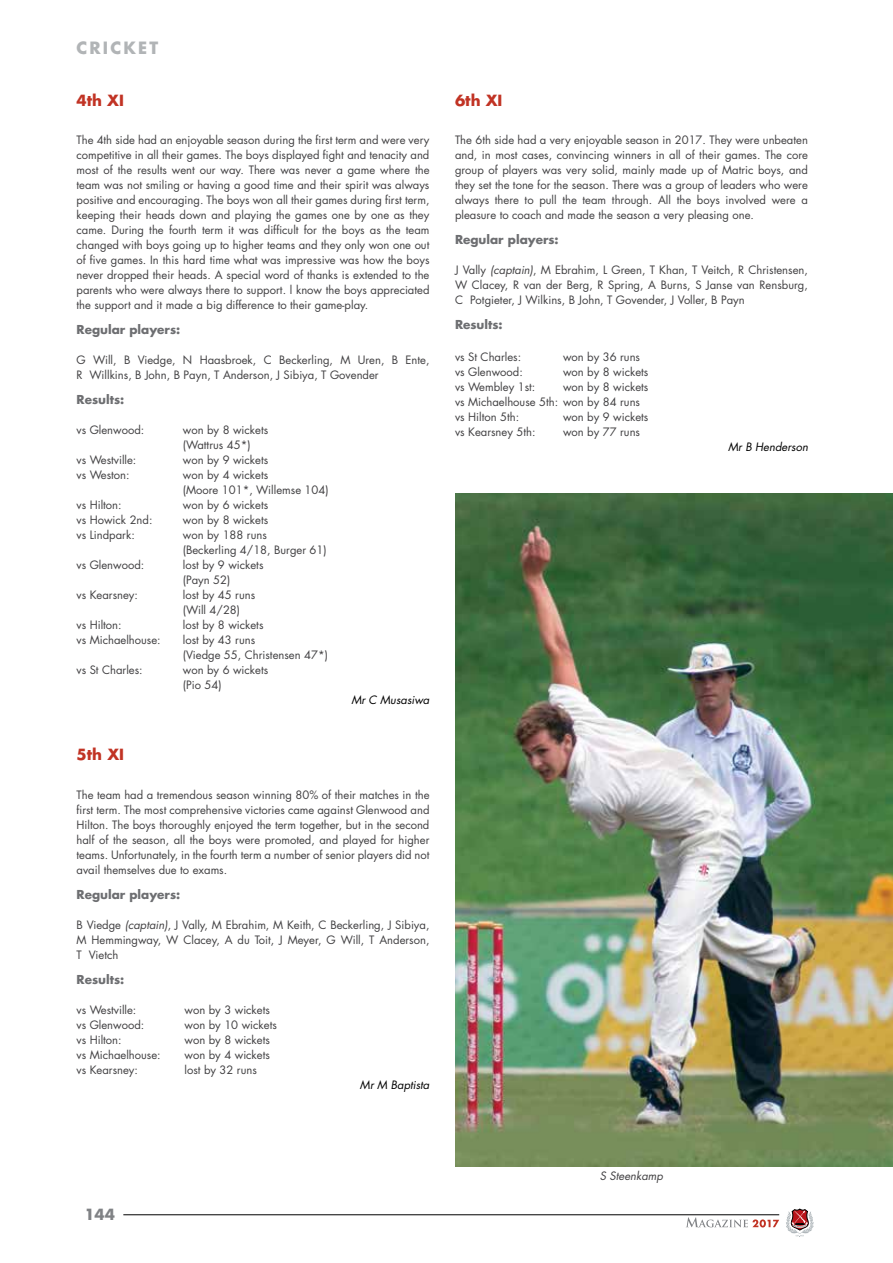
<style>
.page{position:relative;width:893px;height:1263px;background:#fff}
.page>*{position:absolute;margin:0;border:0;box-sizing:border-box;transform-origin:0 0}
.t1{font:700 16.5px "Futura";letter-spacing:.13em;color:#b1b4b6}
.t2{font:700 15px "Futura";color:#c13324}
.t3{font:700 15px "Futura";color:#808285}
.t4{font:700 12px "Futura";color:#6d6e71}
.t5{font:11.25px/15px "Futura";color:#414042}
.t6{font:italic 11.25px "Futura";color:#000}
.t7{font:italic 11.25px "Futura";color:#414042}
.s1{font-style:italic}
</style>
<div class="page">
<hr style="left:123px;top:1214px;width:656px;height:1px;background:#000">
<svg style="left:786px;top:1208px;width:28px;height:29px"></svg>
<svg style="left:686px;top:1217px;width:93px;height:10px"></svg>
<img style="left:455px;top:493px;width:438px;height:673px">
<h1 class="t1" style="left:77px;top:36px;width:83px">CRICKET</h1>
<h2 class="t2" style="left:77px;top:90px;width:49px">4th XI</h2>
<p class="t5" style="left:77px;top:132px;width:354px;text-align:justify">The 4th side had an enjoyable season during the first term and were very competitive in all their games. The boys displayed fight and tenacity and most of the results went our way. There was never a game where the team was not smiling or having a good time and their spirit was always positive and encouraging. The boys won all their games during first term, keeping their heads down and playing the games one by one as they came. During the fourth term it was difficult for the boys as the team changed with boys going up to higher teams and they only won one out of five games. In this hard time what was impressive was how the boys never dropped their heads. A special word of thanks is extended to the parents who were always there to support. l know the boys appreciated the support and it made a big difference to their game-play.</p>
<p class="t4" style="left:77px;top:321px;width:105px">Regular players:</p>
<p class="t5" style="left:77px;top:352px;width:354px">G Will, B Viedge, N Haasbroek, C Beckerling, M Uren, B Ente,<br>R Willkins, B John, B Payn, T Anderson, J Sibiya, T Govender</p>
<p class="t4" style="left:77px;top:391px;width:49px">Results:</p>
<p class="t5" style="left:77px;top:422px;width:69px">vs Glenwood:</p>
<p class="t5" style="left:183px;top:422px;width:87px">won by 8 wickets (Wattrus 45*)</p>
<p class="t5" style="left:77px;top:452px;width:61px">vs Westville:</p>
<p class="t5" style="left:183px;top:452px;width:87px">won by 9 wickets</p>
<p class="t5" style="left:77px;top:467px;width:55px">vs Weston:</p>
<p class="t5" style="left:183px;top:467px;width:147px">won by 4 wickets<br>(Moore 101*, Willemse 104)</p>
<p class="t5" style="left:77px;top:497px;width:47px">vs Hilton:</p>
<p class="t5" style="left:183px;top:497px;width:87px">won by 6 wickets</p>
<p class="t5" style="left:77px;top:512px;width:77px">vs Howick 2nd:</p>
<p class="t5" style="left:183px;top:512px;width:87px">won by 8 wickets</p>
<p class="t5" style="left:77px;top:527px;width:60px">vs Lindpark:</p>
<p class="t5" style="left:183px;top:527px;width:145px">won by 188 runs<br>(Beckerling 4/18, Burger 61)</p>
<p class="t5" style="left:77px;top:557px;width:69px">vs Glenwood:</p>
<p class="t5" style="left:183px;top:557px;width:82px">lost by 9 wickets (Payn 52)</p>
<p class="t5" style="left:77px;top:587px;width:63px">vs Kearsney:</p>
<p class="t5" style="left:183px;top:587px;width:74px">lost by 45 runs (Will 4/28)</p>
<p class="t5" style="left:77px;top:617px;width:47px">vs Hilton:</p>
<p class="t5" style="left:183px;top:617px;width:82px">lost by 8 wickets</p>
<p class="t5" style="left:77px;top:632px;width:86px">vs Michaelhouse:</p>
<p class="t5" style="left:183px;top:632px;width:147px">lost by 43 runs<br>(Viedge 55, Christensen 47*)</p>
<p class="t5" style="left:77px;top:662px;width:68px">vs St Charles:</p>
<p class="t5" style="left:183px;top:662px;width:87px">won by 6 wickets (Pio 54)</p>
<p class="t6" style="left:351px;top:692px;width:80px">Mr C Musasiwa</p>
<h2 class="t2" style="left:77px;top:744px;width:49px">5th XI</h2>
<p class="t5" style="left:77px;top:787px;width:354px;text-align:justify">The team had a tremendous season winning 80% of their matches in the first term. The most comprehensive victories came against Glenwood and Hilton. The boys thoroughly enjoyed the term together, but in the second half of the season, all the boys were promoted, and played for higher teams. Unfortunately, in the fourth term a number of senior players did not avail themselves due to exams.</p>
<p class="t4" style="left:77px;top:886px;width:105px">Regular players:</p>
<p class="t5" style="left:77px;top:917px;width:354px;text-align:justify">B Viedge <span class="s1">(captain)</span>, J Vally, M Ebrahim, M Keith, C Beckerling, J Sibiya, M Hemmingway, W Clacey, A du Toit, J Meyer, G Will, T Anderson, T Vietch</p>
<p class="t4" style="left:77px;top:971px;width:49px">Results:</p>
<p class="t5" style="left:77px;top:1002px;width:61px">vs Westville:</p>
<p class="t5" style="left:185px;top:1002px;width:87px">won by 3 wickets</p>
<p class="t5" style="left:77px;top:1017px;width:69px">vs Glenwood:</p>
<p class="t5" style="left:185px;top:1017px;width:94px">won by 10 wickets</p>
<p class="t5" style="left:77px;top:1032px;width:47px">vs Hilton:</p>
<p class="t5" style="left:185px;top:1032px;width:87px">won by 8 wickets</p>
<p class="t5" style="left:77px;top:1047px;width:86px">vs Michaelhouse:</p>
<p class="t5" style="left:185px;top:1047px;width:87px">won by 4 wickets</p>
<p class="t5" style="left:77px;top:1062px;width:63px">vs Kearsney:</p>
<p class="t5" style="left:185px;top:1062px;width:74px">lost by 32 runs</p>
<p class="t6" style="left:360px;top:1077px;width:71px">Mr M Baptista</p>
<h2 class="t2" style="left:455px;top:90px;width:49px">6th XI</h2>
<p class="t5" style="left:455px;top:132px;width:354px;text-align:justify">The 6th side had a very enjoyable season in 2017. They were unbeaten and, in most cases, convincing winners in all of their games. The core group of players was very solid, mainly made up of Matric boys, and they set the tone for the season. There was a group of leaders who were always there to pull the team through. All the boys involved were a pleasure to coach and made the season a very pleasing one.</p>
<p class="t4" style="left:455px;top:231px;width:105px">Regular players:</p>
<p class="t5" style="left:455px;top:262px;width:354px;text-align:justify">J Vally <span class="s1">(captain)</span>, M Ebrahim, L Green, T Khan, T Veitch, R Christensen, W Clacey, R van der Berg, R Spring, A Burns, S Janse van Rensburg, C Potgieter, J Wilkins, B John, T Govender, J Voller, B Payn</p>
<p class="t4" style="left:455px;top:316px;width:49px">Results:</p>
<p class="t5" style="left:455px;top:349px;width:68px">vs St Charles:</p>
<p class="t5" style="left:563px;top:349px;width:79px">won by 36 runs</p>
<p class="t5" style="left:455px;top:364px;width:69px">vs Glenwood:</p>
<p class="t5" style="left:563px;top:364px;width:87px">won by 8 wickets</p>
<p class="t5" style="left:455px;top:379px;width:82px">vs Wembley 1st:</p>
<p class="t5" style="left:455px;top:379px;width:195px;text-indent:108px">won by 8 wickets vs Michaelhouse 5th: won by 84 runs vs Hilton 5th:</p>
<p class="t5" style="left:563px;top:409px;width:87px">won by 9 wickets</p>
<p class="t5" style="left:455px;top:424px;width:82px">vs Kearsney 5th:</p>
<p class="t5" style="left:563px;top:424px;width:79px">won by 77 runs</p>
<p class="t6" style="left:728px;top:439px;width:81px">Mr B Henderson</p>
<h2 class="t3" style="left:84px;top:1204px;width:32px">144</h2>
<p class="t7" style="left:600px;top:1168px;width:65px">S Steenkamp</p>
</div>
